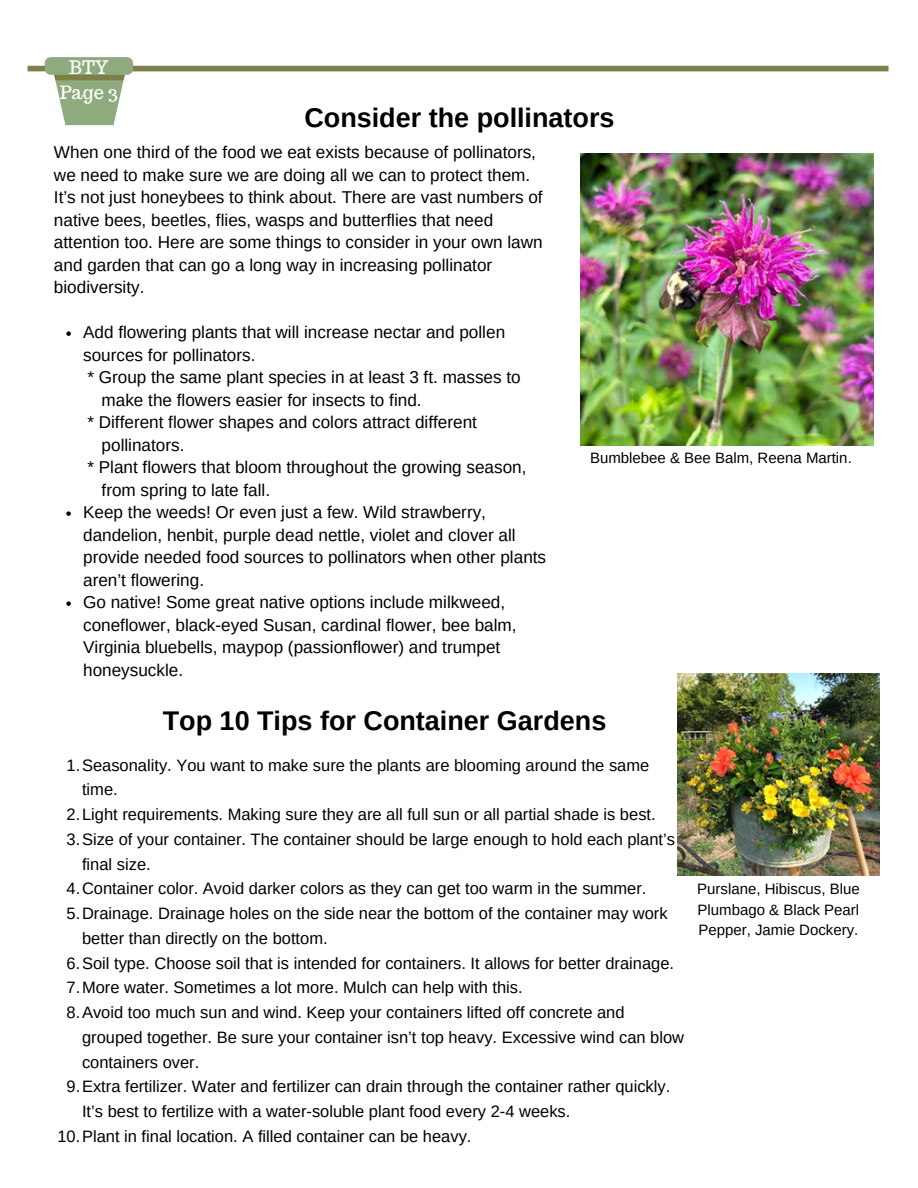
<style>
.page{position:relative;width:918px;height:1188px;background:#fff}
.page>*{position:absolute;margin:0;border:0;box-sizing:border-box;transform-origin:0 0}
.t1{font:700 27px "Arimo";color:#000}
.t2{font:18.3px/24.8px "Trocchi";color:#fff;text-align:center}
.t3{font:17.1px/22.5px "Arimo";color:#000}
.t4{font:16.5px/24.8px "Arimo";color:#000}
.t5{font:15px/20.2px "Arimo";color:#000;text-align:justify}
</style>
<div class="page">
<div style="left:28px;top:66px;width:860px;height:5px;background:#7c7f46"></div>
<div style="left:45px;top:57px;width:88px;height:18px;background:#8fab7e;border-radius:6px"></div>
<svg style="left:52px;top:74px;width:75px;height:51px"></svg>
<img style="left:581px;top:153px;width:292px;height:293px">
<svg style="left:66px;top:331px;width:5px;height:5px"></svg>
<svg style="left:66px;top:511px;width:5px;height:5px"></svg>
<svg style="left:66px;top:601px;width:5px;height:5px"></svg>
<img style="left:677px;top:673px;width:203px;height:203px">
<p class="t2" style="left:60px;top:55px;width:60px">BTY<br>Page 3</p>
<p class="t1" style="left:304px;top:103px;width:312px">Consider the pollinators</p>
<h2 class="t3" style="left:54px;top:141px;width:490px">When one third of the food we eat exists because of pollinators, we need to make sure we are doing all we can to protect them.<br>It’s not just honeybees to think about. There are vast numbers of native bees, beetles, flies, wasps and butterflies that need attention too. Here are some things to consider in your own lawn and garden that can go a long way in increasing pollinator biodiversity.</h2>
<h1 class="t3" style="left:83px;top:321px;width:424px">Add flowering plants that will increase nectar and pollen sources for pollinators.</h1>
<h2 class="t3" style="left:87px;top:366px;width:435px">* Group the same plant species in at least 3 ft. masses to</h2>
<h2 class="t3" style="left:102px;top:388px;width:322px">make the flowers easier for insects to find.</h2>
<h2 class="t3" style="left:87px;top:411px;width:391px">* Different flower shapes and colors attract different</h2>
<h2 class="t3" style="left:102px;top:433px;width:84px">pollinators.</h2>
<h2 class="t3" style="left:87px;top:456px;width:441px">* Plant flowers that bloom throughout the growing season,</h2>
<h2 class="t3" style="left:102px;top:478px;width:170px">from spring to late fall.</h2>
<p class="t3" style="left:83px;top:501px;width:465px">Keep the weeds! Or even just a few. Wild strawberry, dandelion, henbit, purple dead nettle, violet and clover all provide needed food sources to pollinators when other plants aren’t flowering.</p>
<h2 class="t3" style="left:83px;top:591px;width:435px">Go native! Some great native options include milkweed, coneflower, black-eyed Susan, cardinal flower, bee balm, Virginia bluebells, maypop (passionflower) and trumpet honeysuckle.</h2>
<p class="t5" style="left:590px;top:447px;width:263px">Bumblebee &amp; Bee Balm, Reena Martin.</p>
<p class="t1" style="left:163px;top:705px;width:445px">Top 10 Tips for Container Gardens</p>
<p class="t4" style="left:82px;top:752px;width:569px;text-indent:-15px">1.Seasonality. You want to make sure the plants are blooming around the same time.</p>
<h1 class="t4" style="left:67px;top:802px;width:591px">2.Light requirements. Making sure they are all full sun or all partial shade is best.</h1>
<p class="t4" style="left:82px;top:827px;width:595px;text-indent:-15px">3.Size of your container. The container should be large enough to hold each plant’s final size.</p>
<p class="t4" style="left:67px;top:876px;width:581px">4.Container color. Avoid darker colors as they can get too warm in the summer.</p>
<p class="t4" style="left:82px;top:901px;width:587px;text-indent:-15px">5.Drainage. Drainage holes on the side near the bottom of the container may work better than directly on the bottom.</p>
<p class="t4" style="left:67px;top:950px;width:609px">6.Soil type. Choose soil that is intended for containers. It allows for better drainage.</p>
<p class="t4" style="left:67px;top:975px;width:458px">7.More water. Sometimes a lot more. Mulch can help with this.</p>
<p class="t4" style="left:82px;top:1000px;width:604px;text-indent:-15px">8.Avoid too much sun and wind. Keep your containers lifted off concrete and grouped together. Be sure your container isn’t top heavy. Excessive wind can blow containers over.</p>
<p class="t4" style="left:82px;top:1074px;width:590px;text-indent:-15px">9.Extra fertilizer. Water and fertilizer can drain through the container rather quickly.<br>It’s best to fertilize with a water-soluble plant food every 2-4 weeks.</p>
<p class="t4" style="left:57px;top:1124px;width:416px">10.Plant in final location. A filled container can be heavy.</p>
<p class="t5" style="left:697px;top:879px;width:164px">Purslane, Hibiscus, Blue Plumbago &amp; Black Pearl Pepper, Jamie Dockery.</p>
</div>
